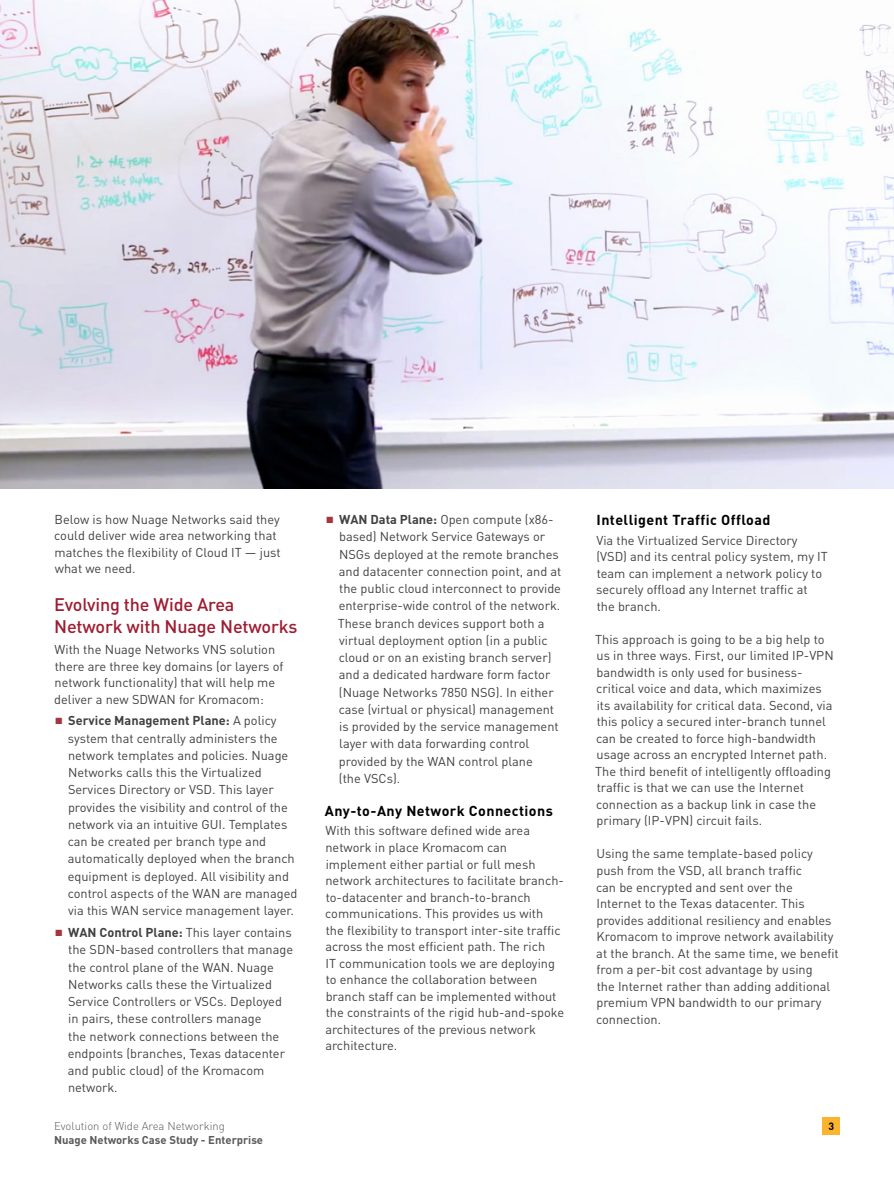
<style>
.page{position:relative;width:894px;height:1191px;background:#fff}
.page>*{position:absolute;margin:0;border:0;box-sizing:border-box;transform-origin:0 0}
.t1{font:500 18px/21.6px "DIN";letter-spacing:-.01em;color:#9e1c32}
.t2{font:700 14.25px "DIN";letter-spacing:.03em;color:#000}
.t3{font:12.75px/16.5px "DIN";color:#414042}
.t4{font:700 11.25px "DIN";color:#58595b}
.t5{font:300 11.25px "DIN";color:#58595b}
.t6{font:700 10.5px "DIN";color:#000}
.s1{color:#a5353e}
.s2{font-weight:700}
</style>
<div class="page">
<div style="left:822px;top:1117px;width:17px;height:17px;background:#fcb32e"></div>
<img style="left:0;top:0;width:893px;height:488px">
<p class="t3" style="left:54px;top:510px;width:228px">Below is how Nuage Networks said they could deliver wide area networking that matches the flexibility of Cloud IT — just what we need.</p>
<h1 class="t1" style="left:54px;top:593px;width:245px">Evolving the Wide Area<br>Network with Nuage Networks</h1>
<p class="t3" style="left:54px;top:641px;width:231px">With the Nuage Networks VNS solution there are three key domains (or layers of network functionality) that will help me deliver a new SDWAN for Kromacom:</p>
<p class="t3" style="left:68px;top:711px;width:231px;line-height:17.2px;text-indent:-12px"><span class="s1">■</span> <span class="s2">Service Management Plane:</span> A policy system that centrally administers the network templates and policies. Nuage Networks calls this the Virtualized Services Directory or VSD. This layer provides the visibility and control of the network via an intuitive GUI. Templates can be created per branch type and automatically deployed when the branch equipment is deployed. All visibility and control aspects of the WAN are managed via this WAN service management layer.</p>
<p class="t3" style="left:68px;top:923px;width:227px;line-height:17.2px;text-indent:-12px"><span class="s1">■</span> <span class="s2">WAN Control Plane:</span> This layer contains the SDN-based controllers that manage the control plane of the WAN. Nuage Networks calls these the Virtualized Service Controllers or VSCs. Deployed in pairs, these controllers manage<br>the network connections between the endpoints (branches, Texas datacenter and public cloud) of the Kromacom network.</p>
<p class="t5" style="left:54px;top:1118px;width:172px">Evolution of Wide Area Networking</p>
<p class="t4" style="left:54px;top:1131px;width:210px">Nuage Networks Case Study - Enterprise</p>
<p class="t3" style="left:337px;top:510px;width:225px;line-height:17.2px;text-indent:-11px"><span class="s1">■</span> <span class="s2">WAN Data Plane:</span> Open compute (x86- based) Network Service Gateways or NSGs deployed at the remote branches and datacenter connection point, and at the public cloud interconnect to provide enterprise-wide control of the network.<br>These branch devices support both a virtual deployment option (in a public cloud or on an existing branch server) and a dedicated hardware form factor (Nuage Networks 7850 NSG). In either case (virtual or physical) management is provided by the service management layer with data forwarding control provided by the WAN control plane<br>(the VSCs).</p>
<p class="t2" style="left:325px;top:801px;width:229px">Any-to-Any Network Connections</p>
<p class="t3" style="left:325px;top:822px;width:240px">With this software defined wide area network in place Kromacom can implement either partial or full mesh network architectures to facilitate branch&shy;to-datacenter and branch-to-branch communications. This provides us with the flexibility to transport inter-site traffic across the most efficient path. The rich<br>IT communication tools we are deploying to enhance the collaboration between branch staff can be implemented without the constraints of the rigid hub-and-spoke architectures of the previous network architecture.</p>
<p class="t2" style="left:596px;top:510px;width:175px">Intelligent Traffic Offload</p>
<p class="t3" style="left:596px;top:531px;width:233px">Via the Virtualized Service Directory (VSD) and its central policy system, my IT team can implement a network policy to securely offload any Internet traffic at the branch.</p>
<p class="t3" style="left:595px;top:630px;width:240px">This approach is going to be a big help to us in three ways. First, our limited IP-VPN bandwidth is only used for business&shy;critical voice and data, which maximizes its availability for critical data. Second, via this policy a secured inter-branch tunnel can be created to force high-bandwidth usage across an encrypted Internet path.<br>The third benefit of intelligently offloading traffic is that we can use the Internet connection as a backup link in case the primary (IP-VPN) circuit fails.</p>
<p class="t3" style="left:596px;top:845px;width:244px">Using the same template-based policy push from the VSD, all branch traffic<br>can be encrypted and sent over the Internet to the Texas datacenter. This provides additional resiliency and enables Kromacom to improve network availability at the branch. At the same time, we benefit from a per-bit cost advantage by using<br>the Internet rather than adding additional premium VPN bandwidth to our primary connection.</p>
<p class="t6" style="left:828px;top:1118px;width:7px">3</p>
</div>
